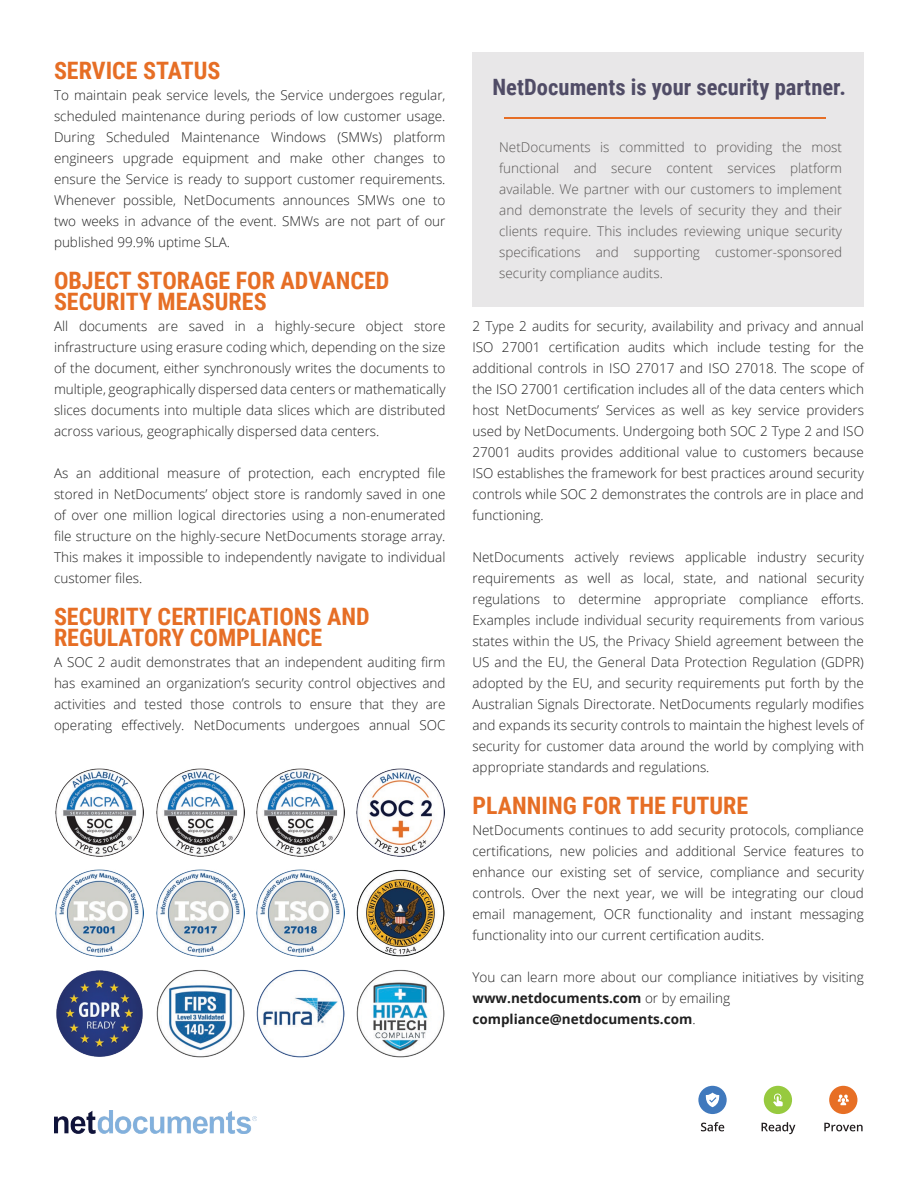
<style>
.page{position:relative;width:918px;height:1188px;background:#fff}
.page>*{position:absolute;margin:0;border:0;box-sizing:border-box;transform-origin:0 0}
.t1{font:700 24px/21px "Roboto Condensed";color:#e66e25}
.t2{font:700 22.5px "Roboto Condensed";color:#504c66}
.t3{font:300 13.5px/21px "Open Sans";color:#202020;text-align:justify}
.t4{font:300 13.5px/21px "Open Sans";color:#595655;text-align:justify}
.s1{font-weight:700}
</style>
<div class="page">
<div style="left:698px;top:1086px;width:29px;height:28px;background:#4079bd;border-radius:50%"></div>
<svg style="left:706px;top:1093px;width:13px;height:14px"></svg>
<svg style="left:701px;top:1122px;width:23px;height:9px"></svg>
<div style="left:764px;top:1086px;width:28px;height:28px;background:#97ca3f;border-radius:50%"></div>
<svg style="left:773px;top:1094px;width:10px;height:12px"></svg>
<svg style="left:762px;top:1122px;width:33px;height:12px"></svg>
<div style="left:829px;top:1086px;width:28px;height:28px;background:#e76f25;border-radius:50%"></div>
<svg style="left:838px;top:1095px;width:11px;height:10px"></svg>
<svg style="left:824px;top:1123px;width:39px;height:8px"></svg>
<img style="left:54px;top:1110px;width:202px;height:24px">
<img style="left:56px;top:869px;width:88px;height:88px">
<img style="left:56px;top:970px;width:87px;height:87px">
<img style="left:56px;top:769px;width:88px;height:88px">
<img style="left:156px;top:869px;width:88px;height:88px">
<img style="left:156px;top:969px;width:88px;height:88px">
<img style="left:156px;top:769px;width:88px;height:88px">
<img style="left:256px;top:869px;width:88px;height:88px">
<img style="left:256px;top:969px;width:88px;height:88px">
<img style="left:357px;top:869px;width:88px;height:88px">
<img style="left:357px;top:969px;width:88px;height:88px">
<img style="left:256px;top:769px;width:88px;height:88px">
<img style="left:357px;top:769px;width:88px;height:88px">
<div style="left:472px;top:52px;width:392px;height:255px;background:#e8e7e8"></div>
<hr style="left:504px;top:118px;width:322px;height:1px;background:#e66e25">
<h1 class="t1" style="left:54px;top:59px;width:168px">SERVICE STATUS</h1>
<p class="t3" style="left:54px;top:84px;width:393px">To maintain peak service levels, the Service undergoes regular, scheduled maintenance during periods of low customer usage.<br>During Scheduled Maintenance Windows (SMWs) platform engineers upgrade equipment and make other changes to ensure the Service is ready to support customer requirements.<br>Whenever possible, NetDocuments announces SMWs one to two weeks in advance of the event. SMWs are not part of our published 99.9% uptime SLA.</p>
<h1 class="t1" style="left:54px;top:269px;width:337px">OBJECT STORAGE FOR ADVANCED<br>SECURITY MEASURES</h1>
<p class="t3" style="left:54px;top:315px;width:393px">All documents are saved in a highly-secure object store infrastructure using erasure coding which, depending on the size of the document, either synchronously writes the documents to multiple, geographically dispersed data centers or mathematically slices documents into multiple data slices which are distributed across various, geographically dispersed data centers.</p>
<p class="t3" style="left:54px;top:462px;width:393px">As an additional measure of protection, each encrypted file stored in NetDocuments’ object store is randomly saved in one of over one million logical directories using a non-enumerated file structure on the highly-secure NetDocuments storage array.<br>This makes it impossible to independently navigate to individual customer files.</p>
<h1 class="t1" style="left:54px;top:605px;width:317px">SECURITY CERTIFICATIONS AND<br>REGULATORY COMPLIANCE</h1>
<p class="t3" style="left:54px;top:651px;width:393px">A SOC 2 audit demonstrates that an independent auditing firm has examined an organization’s security control objectives and activities and tested those controls to ensure that they are operating effectively. NetDocuments undergoes annual SOC</p>
<h2 class="t2" style="left:492px;top:72px;width:355px">NetDocuments is your security partner.</h2>
<p class="t4" style="left:499px;top:137px;width:344px">NetDocuments is committed to providing the most functional and secure content services platform available. We partner with our customers to implement and demonstrate the levels of security they and their clients require. This includes reviewing unique security specifications and supporting customer-sponsored security compliance audits.</p>
<p class="t3" style="left:472px;top:315px;width:393px">2 Type 2 audits for security, availability and privacy and annual ISO 27001 certification audits which include testing for the additional controls in ISO 27017 and ISO 27018. The scope of the ISO 27001 certification includes all of the data centers which host NetDocuments’ Services as well as key service providers used by NetDocuments. Undergoing both SOC 2 Type 2 and ISO 27001 audits provides additional value to customers because ISO establishes the framework for best practices around security controls while SOC 2 demonstrates the controls are in place and functioning.</p>
<p class="t3" style="left:472px;top:547px;width:393px">NetDocuments actively reviews applicable industry security requirements as well as local, state, and national security regulations to determine appropriate compliance efforts.<br>Examples include individual security requirements from various states within the US, the Privacy Shield agreement between the US and the EU, the General Data Protection Regulation (GDPR) adopted by the EU, and security requirements put forth by the Australian Signals Directorate. NetDocuments regularly modifies and expands its security controls to maintain the highest levels of security for customer data around the world by complying with appropriate standards and regulations.</p>
<h1 class="t1" style="left:472px;top:794px;width:277px">PLANNING FOR THE FUTURE</h1>
<p class="t3" style="left:472px;top:819px;width:393px">NetDocuments continues to add security protocols, compliance certifications, new policies and additional Service features to enhance our existing set of service, compliance and security controls. Over the next year, we will be integrating our cloud email management, OCR functionality and instant messaging functionality into our current certification audits.</p>
<p class="t3" style="left:472px;top:966px;width:393px;text-align:left">You can learn more about our compliance initiatives by visiting <span class="s1">www.netdocuments.com</span> or by emailing <span class="s1">compliance@netdocuments.com</span>.</p>
</div>
